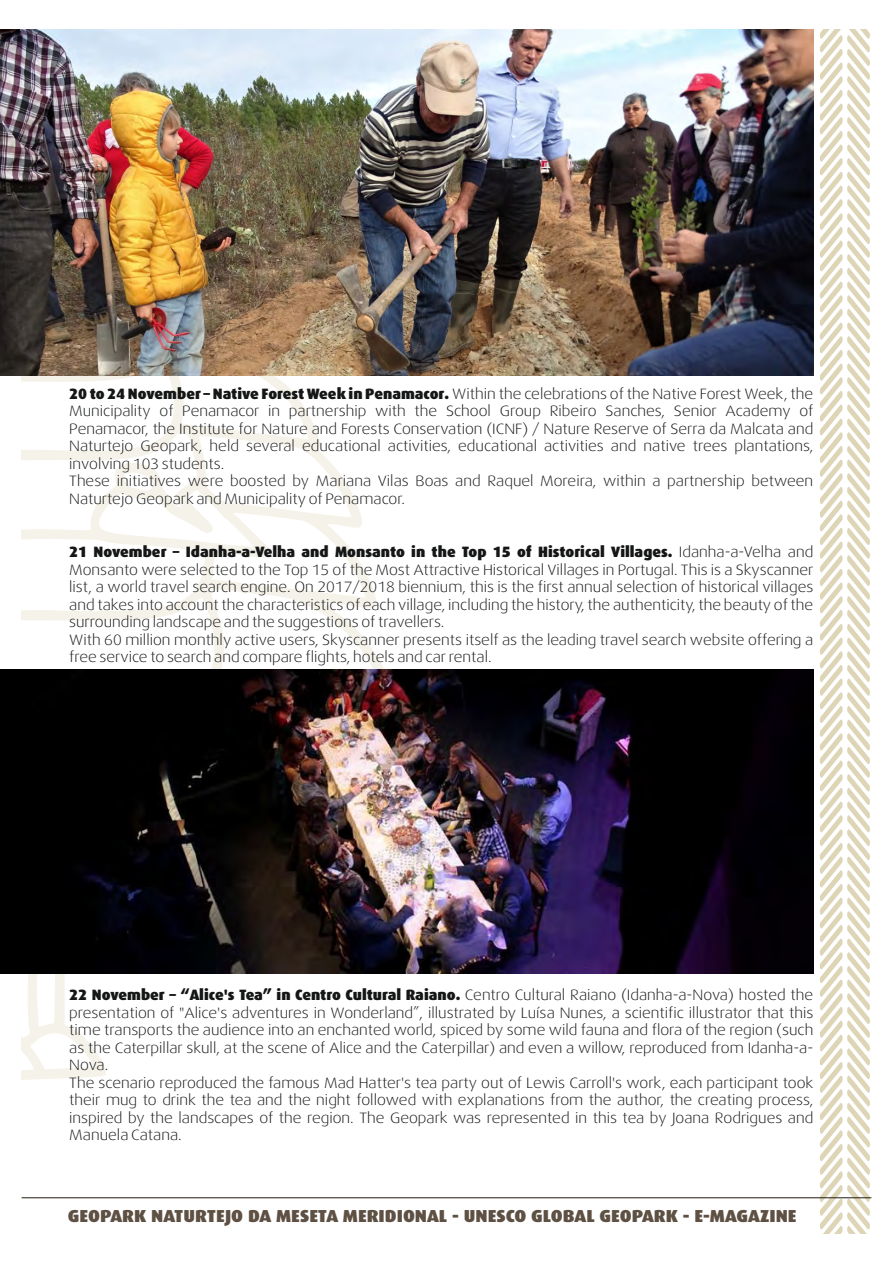
<style>
.page{position:relative;width:893px;height:1263px;background:#fff}
.page>*{position:absolute;margin:0;border:0;box-sizing:border-box;transform-origin:0 0}
.t1{font:900 17.4px "Dax";color:#5e5043;scale:1.06 1}
.t2{font:300 15px/17.5px "Dax Wide";color:#151616}
.t3{font:900 15px "Dax";color:#151616}
.s1{font-family:"Dax";font-weight:900}
.s2{font-family:"Dax Wide";font-weight:300}
</style>
<div class="page">
<svg style="left:22px;top:375px;width:391px;height:705px"></svg>
<svg style="left:820px;top:30px;width:50px;height:1203px"></svg>
<hr style="left:22px;top:1197px;width:849px;height:1px;background:#221a0f">
<img style="left:0;top:30px;width:813px;height:345px">
<img style="left:0;top:670px;width:813px;height:304px">
<p class="t2" style="left:69px;top:385px;width:746px"><span class="s1">20 to 24 November – Native Forest Week in Penamacor.</span> Within the celebrations of the Native Forest Week, the Municipality of Penamacor in partnership with the School Group Ribeiro Sanches, Senior Academy of Penamacor, the Institute for Nature and Forests Conservation (ICNF) / Nature Reserve of Serra da Malcata and Naturtejo Geopark, held several educational activities, educational activities and native trees plantations, involving 103 students.<br>These initiatives were boosted by Mariana Vilas Boas and Raquel Moreira, within a partnership between Naturtejo Geopark and Municipality of Penamacor.</p>
<p class="t3" style="left:69px;top:543px;width:745px">21 November – Idanha-a-Velha and Monsanto in the Top 15 of Historical Villages. <span class="s2">Idanha-a-Velha and</span></p>
<p class="t2" style="left:69px;top:561px;width:746px">Monsanto were selected to the Top 15 of the Most Attractive Historical Villages in Portugal. This is a Skyscanner list, a world travel search engine. On 2017/2018 biennium, this is the first annual selection of historical villages and takes into account the characteristics of each village, including the history, the authenticity, the beauty of the surrounding landscape and the suggestions of travellers.<br>With 60 million monthly active users, Skyscanner presents itself as the leading travel search website offering a free service to search and compare flights, hotels and car rental.</p>
<p class="t3" style="left:69px;top:986px;width:746px">22 November – “Alice's Tea” in Centro Cultural Raiano. <span class="s2">Centro Cultural Raiano (Idanha-a-Nova) hosted the</span></p>
<p class="t2" style="left:69px;top:1003px;width:746px">presentation of "Alice's adventures in Wonderland”, illustrated by Luísa Nunes, a scientific illustrator that this time transports the audience into an enchanted world, spiced by some wild fauna and flora of the region (such as the Caterpillar skull, at the scene of Alice and the Caterpillar) and even a willow, reproduced from Idanha-a-Nova.<br>The scenario reproduced the famous Mad Hatter's tea party out of Lewis Carroll's work, each participant took their mug to drink the tea and the night followed with explanations from the author, the creating process, inspired by the landscapes of the region. The Geopark was represented in this tea by Joana Rodrigues and Manuela Catana.</p>
<p class="t1" style="left:68px;top:1206px;width:689px">GEOPARK NATURTEJO DA MESETA MERIDIONAL - UNESCO GLOBAL GEOPARK - E-MAGAZINE</p>
</div>
